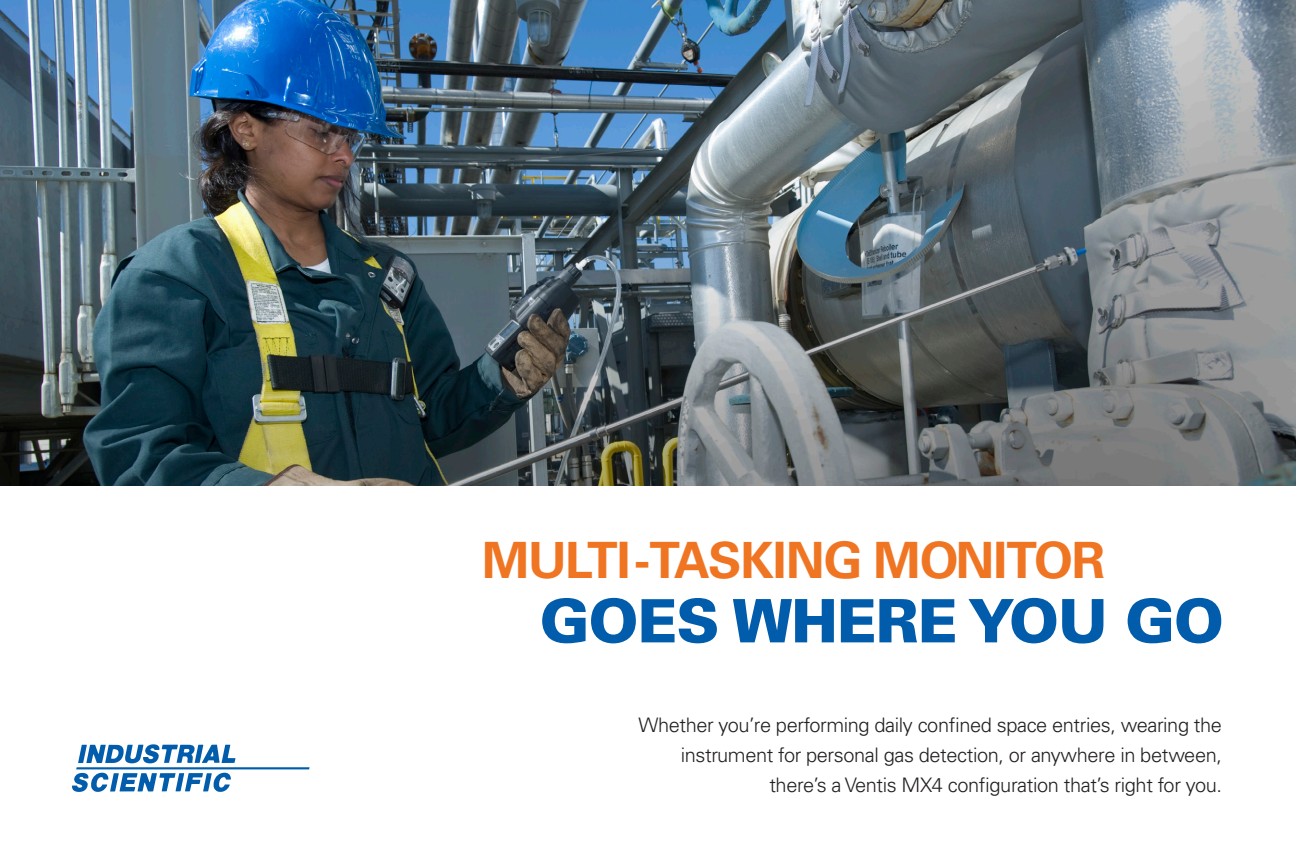
<style>
.page{position:relative;width:1296px;height:864px;background:#fff}
.page>*{position:absolute;margin:0;border:0;box-sizing:border-box;transform-origin:0 0}
.t1{font:900 60px "Univers LT Std";letter-spacing:-.02em;color:#015dab}
.t2{font:700 50px "Univers LT Std";letter-spacing:-.02em;color:#f07523}
.t3{font:300 20px/30px "Univers LT Std";letter-spacing:-.02em;color:#231f20;text-align:right}
</style>
<div class="page">
<img style="left:0;top:0;width:1296px;height:486px">
<svg style="left:78px;top:744px;width:158px;height:20px"></svg>
<hr style="left:76px;top:767px;width:234px;height:2px;background:#015dab">
<svg style="left:72px;top:773px;width:159px;height:19px"></svg>
<p class="t2" style="left:482px;top:531px;width:625px">MULTI-TASKING MONITOR</p>
<p class="t1" style="left:540px;top:583px;width:686px">GOES WHERE YOU GO</p>
<p class="t3" style="left:638px;top:710px;width:585px">Whether you’re performing daily confined space entries, wearing the instrument for personal gas detection, or anywhere in between, there’s a Ventis MX4 configuration that’s right for you.</p>
</div>
